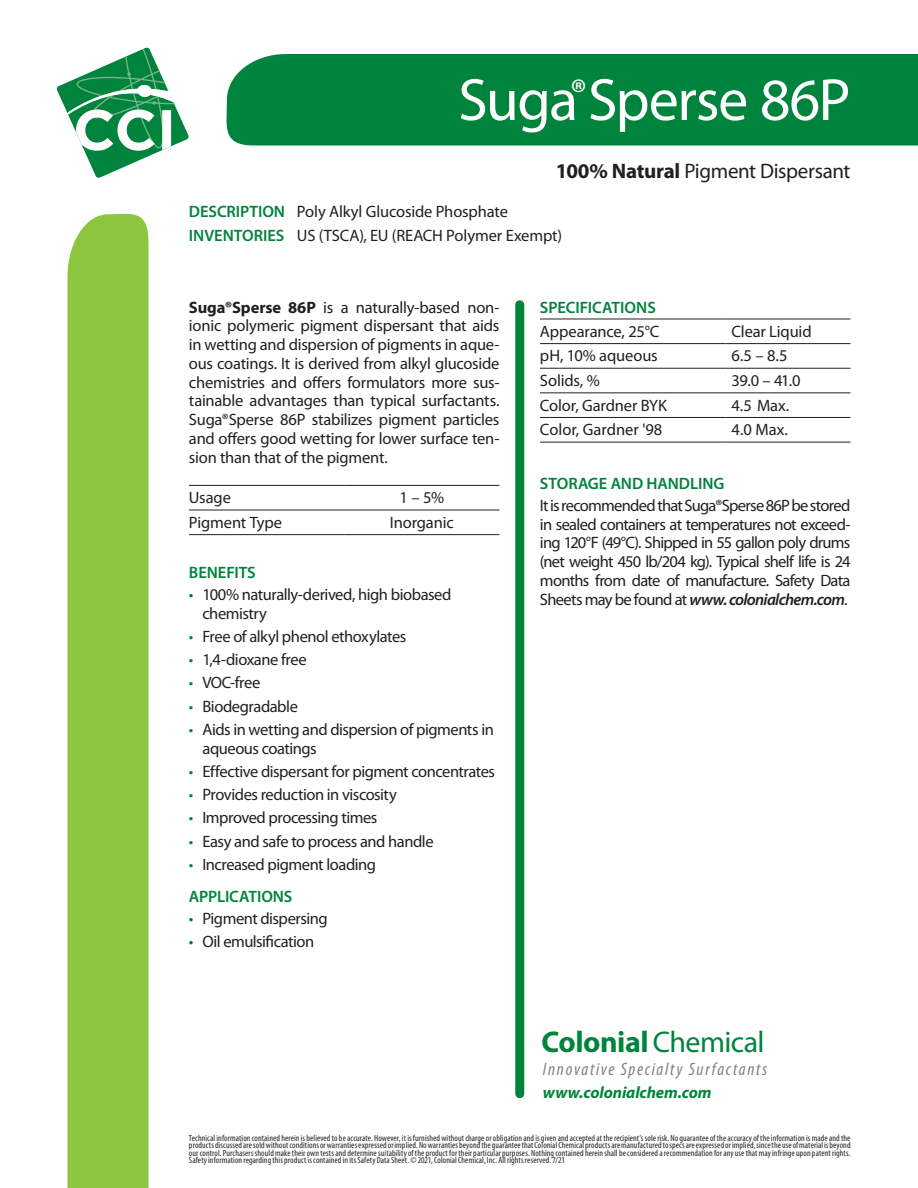
<style>
.page{position:relative;width:918px;height:1188px;background:#fff}
.page>*{position:absolute;margin:0;border:0;box-sizing:border-box;transform-origin:0 0}
.t1{font:60px "Myriad Pro";letter-spacing:-.025em;color:#fff}
.t2{font:700 30px "Myriad Pro";letter-spacing:-.015em;color:#00843d}
.t3{font:21px "Myriad Pro";letter-spacing:-.02em;color:#231f20}
.t4{font:italic condensed 18px "Myriad Pro";letter-spacing:.095em;color:#808285}
.t5{font:16.5px/18.8px "Myriad Pro";letter-spacing:-.025em;color:#231f20;text-align:justify}
.t6{font:16.5px "Myriad Pro";letter-spacing:-.005em;color:#231f20}
.t7{font:600 16.5px "Myriad Pro";letter-spacing:-.005em;color:#00843d}
.t8{font:italic 700 16.5px "Myriad Pro";letter-spacing:-.005em;color:#00843d}
.t9{font:16.5px "Myriad Pro";color:#231f20}
.t10{font:condensed 9px/7.5px "Myriad Pro";letter-spacing:.01em;color:#231f20;text-align:justify}
.s1{font-weight:700}
.s2{font-weight:600;color:#00843d}
.s3{color:#007836}
.s4{font-stretch:semi-condensed;color:#00843d}
.s5{font-weight:600;font-style:italic}
.s6{font-weight:400}
</style>
<div class="page">
<div style="left:226px;top:54px;width:692px;height:92px;background:#00843d"></div>
<svg style="left:56px;top:47px;width:133px;height:131px"></svg>
<div style="left:68px;top:213px;width:80px;height:975px;background:#8bc63e"></div>
<div style="left:515px;top:305px;width:9px;height:789px;background:#00843d"></div>
<hr style="left:189px;top:510px;width:155px;height:1px;background:#231f20">
<hr style="left:344px;top:510px;width:155px;height:1px;background:#231f20">
<hr style="left:189px;top:534px;width:155px;height:1px;background:#231f20">
<hr style="left:189px;top:485px;width:155px;height:1px;background:#231f20">
<hr style="left:344px;top:485px;width:155px;height:1px;background:#231f20">
<hr style="left:344px;top:534px;width:155px;height:1px;background:#231f20">
<hr style="left:726px;top:319px;width:124px;height:1px;background:#231f20">
<hr style="left:540px;top:343px;width:186px;height:1px;background:#231f20">
<hr style="left:726px;top:343px;width:124px;height:1px;background:#231f20">
<hr style="left:540px;top:368px;width:186px;height:1px;background:#231f20">
<hr style="left:726px;top:368px;width:124px;height:1px;background:#231f20">
<hr style="left:540px;top:392px;width:186px;height:1px;background:#231f20">
<hr style="left:726px;top:392px;width:124px;height:1px;background:#231f20">
<hr style="left:540px;top:417px;width:186px;height:1px;background:#231f20">
<hr style="left:726px;top:417px;width:124px;height:1px;background:#231f20">
<hr style="left:540px;top:442px;width:186px;height:1px;background:#231f20">
<hr style="left:726px;top:442px;width:124px;height:1px;background:#231f20">
<hr style="left:540px;top:319px;width:186px;height:1px;background:#231f20">
<p class="t1" style="left:458px;top:63px;width:394px">Suga<sup>®</sup>Sperse 86P</p>
<p class="t3" style="left:556px;top:158px;width:296px"><span class="s1">100% Natural</span> Pigment Dispersant</p>
<p class="t5" style="left:189px;top:202px;width:320px"><span class="s2">DESCRIPTION</span> Poly Alkyl Glucoside Phosphate</p>
<p class="t6" style="left:189px;top:225px;width:375px"><span class="s2">INVENTORIES</span> US (TSCA), EU (REACH Polymer Exempt)</p>
<p class="t5" style="left:189px;top:297px;width:312px"><span class="s1">Suga®Sperse 86P</span> is a naturally-based non&shy;ionic polymeric pigment dispersant that aids in wetting and dispersion of pigments in aque&shy;ous coatings. It is derived from alkyl glucoside chemistries and offers formulators more sus&shy;tainable advantages than typical surfactants.<br>Suga®Sperse 86P stabilizes pigment particles and offers good wetting for lower surface ten&shy;sion than that of the pigment.</p>
<p class="t5" style="left:189px;top:488px;width:43px">Usage</p>
<p class="t5" style="left:400px;top:488px;width:46px">1 – 5%</p>
<p class="t5" style="left:189px;top:513px;width:95px">Pigment Type</p>
<p class="t5" style="left:390px;top:513px;width:65px">Inorganic</p>
<p class="t7" style="left:189px;top:562px;width:68px">BENEFITS</p>
<p class="t5" style="left:202px;top:585px;width:250px;text-indent:-13px"><span class="s3">•</span> 100% naturally-derived, high biobased chemistry</p>
<p class="t5" style="left:189px;top:627px;width:219px"><span class="s4">•</span> Free of alkyl phenol ethoxylates</p>
<p class="t5" style="left:189px;top:650px;width:119px"><span class="s4">•</span> 1,4-dioxane free</p>
<p class="t5" style="left:189px;top:673px;width:73px"><span class="s4">•</span> VOC-free</p>
<p class="t5" style="left:189px;top:696px;width:111px"><span class="s4">•</span> Biodegradable</p>
<p class="t5" style="left:202px;top:720px;width:293px;text-indent:-13px"><span class="s4">•</span> Aids in wetting and dispersion of pigments in aqueous coatings</p>
<p class="t5" style="left:189px;top:762px;width:308px"><span class="s4">•</span> Effective dispersant for pigment concentrates</p>
<p class="t5" style="left:189px;top:785px;width:209px"><span class="s4">•</span> Provides reduction in viscosity</p>
<p class="t5" style="left:189px;top:808px;width:190px"><span class="s4">•</span> Improved processing times</p>
<p class="t5" style="left:189px;top:831px;width:246px"><span class="s4">•</span> Easy and safe to process and handle</p>
<p class="t5" style="left:189px;top:855px;width:189px"><span class="s4">•</span> Increased pigment loading</p>
<p class="t7" style="left:189px;top:886px;width:105px">APPLICATIONS</p>
<p class="t5" style="left:189px;top:909px;width:140px"><span class="s3">•</span> Pigment dispersing</p>
<p class="t5" style="left:189px;top:932px;width:127px"><span class="s3">•</span> Oil emulsification</p>
<p class="t7" style="left:540px;top:297px;width:117px">SPECIFICATIONS</p>
<p class="t5" style="left:540px;top:322px;width:121px">Appearance, 25°C</p>
<p class="t5" style="left:732px;top:322px;width:82px">Clear Liquid</p>
<p class="t6" style="left:540px;top:346px;width:119px">pH, 10% aqueous</p>
<p class="t5" style="left:732px;top:346px;width:57px">6.5 – 8.5</p>
<p class="t5" style="left:540px;top:371px;width:61px">Solids, %</p>
<p class="t5" style="left:732px;top:371px;width:70px">39.0 – 41.0</p>
<p class="t6" style="left:540px;top:395px;width:129px">Color, Gardner BYK</p>
<p class="t5" style="left:732px;top:396px;width:59px">4.5 Max.</p>
<p class="t9" style="left:540px;top:420px;width:124px">Color, Gardner '98</p>
<p class="t5" style="left:732px;top:420px;width:58px">4.0 Max.</p>
<p class="t7" style="left:540px;top:473px;width:186px">STORAGE AND HANDLING</p>
<p class="t5" style="left:540px;top:496px;width:312px">It is recommended that Suga®Sperse 86P be stored in sealed containers at temperatures not exceed&shy;ing 120°F (49°C). Shipped in 55 gallon poly drums (net weight 450 lb/204 kg). Typical shelf life is 24 months from date of manufacture. Safety Data Sheets may be found at <span class="s5">www. colonialchem.com</span>.</p>
<p class="t2" style="left:541px;top:1022px;width:225px">Colonial <span class="s6">Chemical</span></p>
<p class="t4" style="left:543px;top:1058px;width:226px">Innovative Specialty Surfactants</p>
<p class="t8" style="left:543px;top:1082px;width:170px">www.colonialchem.com</p>
<p class="t10" style="left:189px;top:1134px;width:663px">Technical information contained herein is believed to be accurate. However, it is furnished without charge or obligation and is given and accepted at the recipient’s sole risk. No guarantee of the accuracy of the information is made and the products discussed are sold without conditions or warranties expressed or implied. No warranties beyond the guarantee that Colonial Chemical products are manufactured to specs are expressed or implied, since the use of material is beyond our control. Purchasers should make their own tests and determine suitability of the product for their particular purposes. Nothing contained herein shall be considered a recommendation for any use that may infringe upon patent rights.<br>Safety information regarding this product is contained in its Safety Data Sheet. © 2021, Colonial Chemical, Inc. All rights reserved. 7/21</p>
</div>
